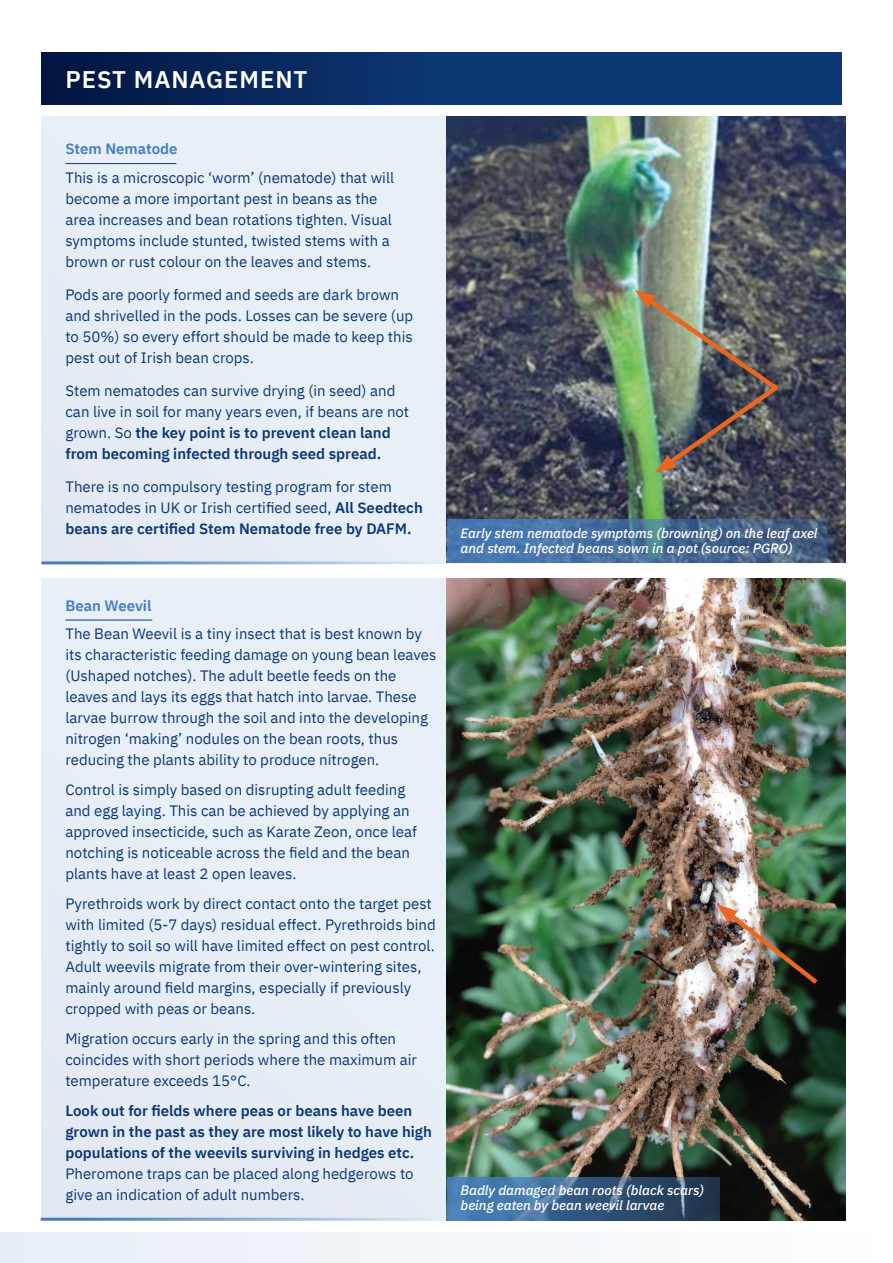
<style>
.page{position:relative;width:893px;height:1263px;background:#fff}
.page>*{position:absolute;margin:0;border:0;box-sizing:border-box;transform-origin:0 0}
.t1{font:600 24px "IBM Plex Sans";letter-spacing:.04em;color:#fff}
.t2{font:15px/21px "IBM Plex Sans";color:#0d3773}
.t3{font:600 15px/21px "IBM Plex Sans";color:#0d3773}
.t4{font:600 15px "IBM Plex Sans";color:#457dbf}
.t5{font:italic 500 13.5px/15px "IBM Plex Sans";color:#fff}
.s1{font-weight:600}
</style>
<div class="page">
<div style="left:41px;top:116px;width:406px;height:448px;background:#e8eff7"></div>
<div style="left:41px;top:579px;width:406px;height:642px;background:#e8eff7"></div>
<hr style="left:65px;top:163px;width:111px;height:1px;background:#0d3773">
<hr style="left:65px;top:620px;width:87px;height:1px;background:#0d3773">
<img style="left:447px;top:116px;width:399px;height:447px">
<img style="left:447px;top:579px;width:399px;height:642px">
<div style="left:41px;top:52px;width:801px;height:53px;background:linear-gradient(to right,#051d4d,#104080)"></div>
<div style="left:0;top:1232px;width:893px;height:31px;background:#f3f6fa"></div>
<hr style="left:41px;top:561px;width:406px;height:3px;background:#457dbf">
<hr style="left:41px;top:1218px;width:405px;height:3px;background:#457dbf">
<img style="left:717px;top:904px;width:105px;height:84px">
<img style="left:635px;top:290px;width:148px;height:183px">
<svg style="left:447px;top:519px;width:381px;height:44px"></svg>
<svg style="left:447px;top:1177px;width:272px;height:44px"></svg>
<h1 class="t1" style="left:65px;top:60px;width:234px">CROP PROTECTION</h1>
<h1 class="t1" style="left:65px;top:60px;width:244px">PEST MANAGEMENT</h1>
<p class="t4" style="left:65px;top:137px;width:114px">Stem Nematode</p>
<p class="t2" style="left:65px;top:166px;width:330px">This is a microscopic ‘worm’ (nematode) that will become a more important pest in beans as the area increases and bean rotations tighten. Visual symptoms include stunted, twisted stems with a brown or rust colour on the leaves and stems.</p>
<p class="t2" style="left:65px;top:283px;width:349px">Pods are poorly formed and seeds are dark brown and shrivelled in the pods. Losses can be severe (up to 50%) so every effort should be made to keep this pest out of Irish bean crops.</p>
<p class="t2" style="left:65px;top:379px;width:345px">Stem nematodes can survive drying (in seed) and can live in soil for many years even, if beans are not grown. So <span class="s1">the key point is to prevent clean land from becoming infected through seed spread.</span></p>
<p class="t2" style="left:65px;top:475px;width:359px">There is no compulsory testing program for stem nematodes in UK or Irish certified seed, <span class="s1">All Seedtech beans are certified Stem Nematode free by DAFM.</span></p>
<p class="t4" style="left:65px;top:594px;width:87px">Bean Weevil</p>
<p class="t2" style="left:65px;top:622px;width:372px">The Bean Weevil is a tiny insect that is best known by its characteristic feeding damage on young bean leaves (Ushaped notches). The adult beetle feeds on the leaves and lays its eggs that hatch into larvae. These larvae burrow through the soil and into the developing nitrogen ‘making’ nodules on the bean roots, thus reducing the plants ability to produce nitrogen.</p>
<p class="t2" style="left:65px;top:778px;width:353px">Control is simply based on disrupting adult feeding and egg laying. This can be achieved by applying an approved insecticide, such as Karate Zeon, once leaf notching is noticeable across the field and the bean plants have at least 2 open leaves.</p>
<p class="t2" style="left:65px;top:892px;width:372px">Pyrethroids work by direct contact onto the target pest with limited (5-7 days) residual effect. Pyrethroids bind tightly to soil so will have limited effect on pest control.<br>Adult weevils migrate from their over-wintering sites, mainly around field margins, especially if previously cropped with peas or beans.</p>
<p class="t2" style="left:65px;top:1027px;width:353px">Migration occurs early in the spring and this often coincides with short periods where the maximum air temperature exceeds 15°C.</p>
<p class="t3" style="left:65px;top:1099px;width:368px">Look out for fields where peas or beans have been grown in the past as they are most likely to have high populations of the weevils surviving in hedges etc.</p>
<p class="t2" style="left:65px;top:1162px;width:350px">Pheromone traps can be placed along hedgerows to give an indication of adult numbers.</p>
<p class="t5" style="left:461px;top:524px;width:358px">Early stem nematode symptoms (browning) on the leaf axel and stem. Infected beans sown in a pot (source: PGRO)</p>
<p class="t5" style="left:461px;top:1182px;width:245px">Badly damaged bean roots (black scars) being eaten by bean weevil larvae</p>
</div>
